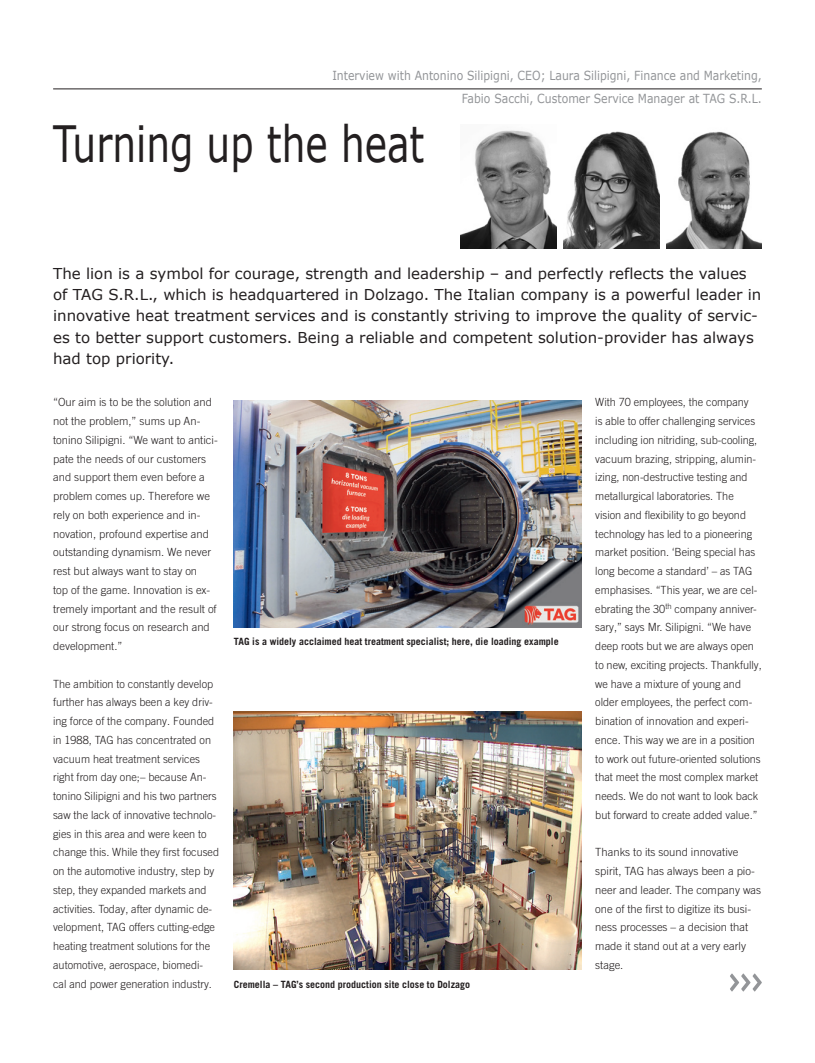
<style>
.page{position:relative;width:815px;height:1063px;background:#fff}
.page>*{position:absolute;margin:0;border:0;box-sizing:border-box;transform-origin:0 0}
.Headline{font:50px "Verdana";color:#231f20;scale:.75 1}
.Vorspann{font:15px/21.2px "Verdana";color:#231f20}
.Interview_Kopfzeile{font:12.5px/22.5px "Verdana";color:#939598;text-align:right;scale:.87 1}
.Fließtext{font:300 11.25px/18.8px "Trade Gothic LT Pro";color:#231f20}
.BU{font:700 10px "Trade Gothic LT Pro";color:#231f20}
</style>
<div class="page">
<svg style="left:730px;top:973px;width:32px;height:19px"></svg>
<hr style="left:53px;top:89px;width:709px;height:1px;background:#231f20">
<img style="left:461px;top:130px;width:95px;height:118px">
<img style="left:563px;top:131px;width:96px;height:117px">
<img style="left:666px;top:131px;width:96px;height:117px">
<img style="left:234px;top:400px;width:347px;height:227px">
<img style="left:234px;top:711px;width:347px;height:259px">
<p class="Interview_Kopfzeile" style="left:332px;top:64px;width:495px">Interview with Antonino Silipigni, CEO; Laura Silipigni, Finance and Marketing,<br>Fabio Sacchi, Customer Service Manager at TAG S.R.L.</p>
<p class="Headline" style="left:53px;top:110px;width:497px">Turning up the heat</p>
<p class="Vorspann" style="left:53px;top:263px;width:710px">The lion is a symbol for courage, strength and leadership – and perfectly reflects the values of TAG S.R.L., which is headquartered in Dolzago. The Italian company is a powerful leader in innovative heat treatment services and is constantly striving to improve the quality of servic&shy;es to better support customers. Being a reliable and competent solution-provider has always had top priority.</p>
<p class="Fließtext" style="left:53px;top:393px;width:166px">“Our aim is to be the solution and not the problem,” sums up An&shy;tonino Silipigni. “We want to antici&shy;pate the needs of our customers and support them even before a problem comes up. Therefore we rely on both experience and in&shy;novation, profound expertise and outstanding dynamism. We never rest but always want to stay on<br>top of the game. Innovation is ex&shy;tremely important and the result of our strong focus on research and development.”</p>
<p class="Fließtext" style="left:53px;top:674px;width:167px">The ambition to constantly develop further has always been a key driv&shy;ing force of the company. Founded in 1988, TAG has concentrated on vacuum heat treatment services right from day one;– because An&shy;tonino Silipigni and his two partners saw the lack of innovative technolo&shy;gies in this area and were keen to change this. While they first focused on the automotive industry, step by step, they expanded markets and activities. Today, after dynamic de&shy;velopment, TAG offers cutting-edge heating treatment solutions for the automotive, aerospace, biomedi&shy;cal and power generation industry.</p>
<p class="Fließtext" style="left:595px;top:393px;width:168px">With 70 employees, the company<br>is able to offer challenging services including ion nitriding, sub-cooling, vacuum brazing, stripping, alumin&shy;izing, non-destructive testing and metallurgical laboratories. The vision and flexibility to go beyond technology has led to a pioneering market position. ‘Being special has long become a standard’ – as TAG emphasises. “This year, we are cel&shy;ebrating the 30<sup>th</sup> company anniver&shy;sary,” says Mr. Silipigni. “We have deep roots but we are always open to new, exciting projects. Thankfully, we have a mixture of young and older employees, the perfect com&shy;bination of innovation and experi&shy;ence. This way we are in a position to work out future-oriented solutions that meet the most complex market needs. We do not want to look back but forward to create added value.”</p>
<p class="Fließtext" style="left:595px;top:843px;width:167px">Thanks to its sound innovative spirit, TAG has always been a pio&shy;neer and leader. The company was one of the first to digitize its busi&shy;ness processes – a decision that made it stand out at a very early stage.</p>
<p class="BU" style="left:234px;top:635px;width:326px">TAG is a widely acclaimed heat treatment specialist; here, die loading example</p>
<p class="BU" style="left:234px;top:978px;width:238px">Cremella – TAG’s second production site close to Dolzago</p>
</div>
